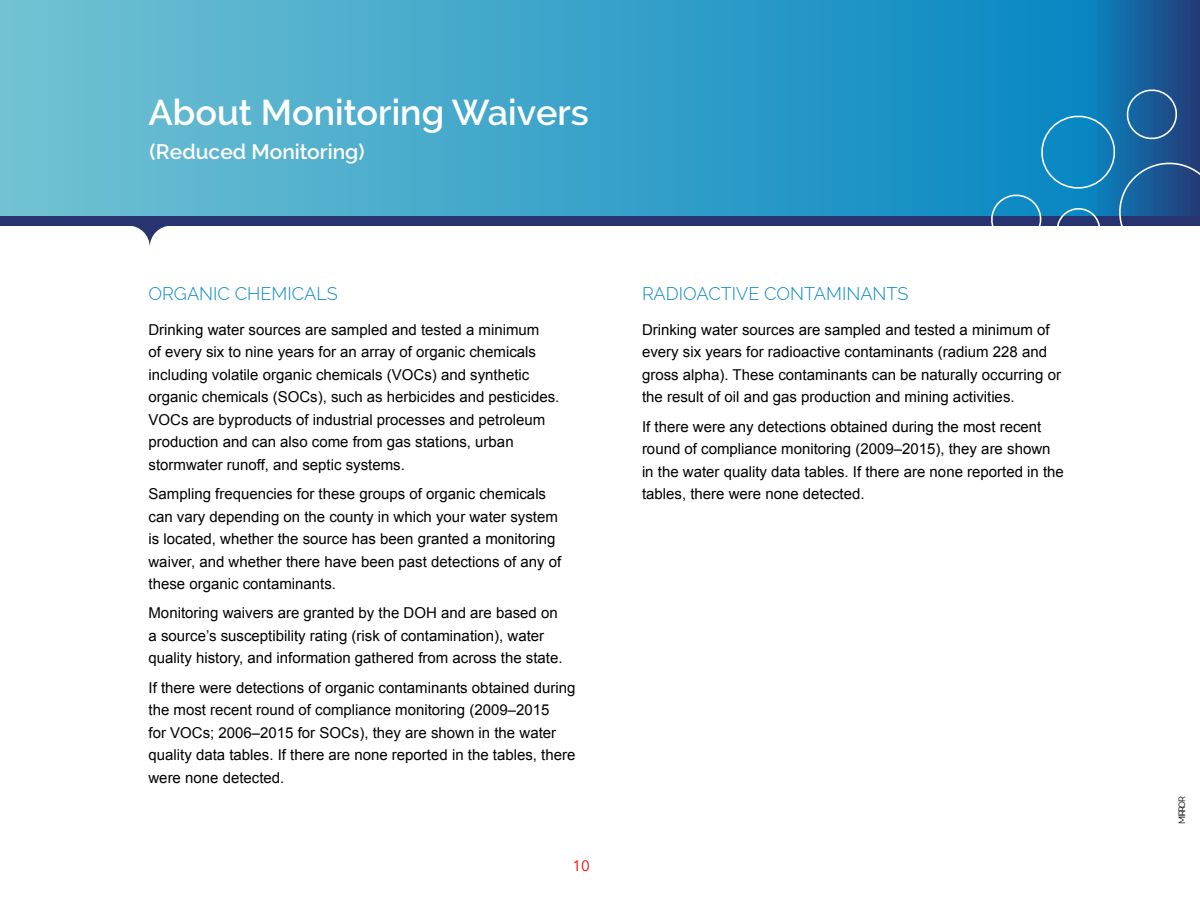
<style>
.page{position:relative;width:1200px;height:900px;background:#fff}
.page>*{position:absolute;margin:0;border:0;box-sizing:border-box;transform-origin:0 0}
.t1{font:600 36px "Raleway";color:#fff}
.t2{font:600 21px "Raleway";color:#fff}
.t3{font:300 18px "Raleway";color:#0887c3}
.t4{font:15px/22.5px "Arial";color:#000}
.t5{font:15px "Avenir Next LT Com";color:#f00}
.t6{font:9px "Raleway";letter-spacing:-.17em;color:#000}
</style>
<div class="page">
<div style="left:0;top:0;width:1200px;height:219px;background:linear-gradient(to right,#6fc8d9,#0474b4)"></div>
<div style="left:0;top:216px;width:1200px;height:10px;background:#273470"></div>
<svg style="left:132px;top:226px;width:36px;height:21px"></svg>
<svg style="left:941px;top:88px;width:259px;height:138px;background:#1a77af"></svg>
<h1 class="t1" style="left:148px;top:92px;width:442px">About Monitoring Waivers</h1>
<h2 class="t2" style="left:150px;top:139px;width:216px">(Reduced Monitoring)</h2>
<p class="t3" style="left:148px;top:284px;width:191px">ORGANIC CHEMICALS</p>
<p class="t4" style="left:148px;top:319px;width:412px">Drinking water sources are sampled and tested a minimum<br>of every six to nine years for an array of organic chemicals including volatile organic chemicals (VOCs) and synthetic organic chemicals (SOCs), such as herbicides and pesticides.<br>VOCs are byproducts of industrial processes and petroleum production and can also come from gas stations, urban stormwater runoff, and septic systems.</p>
<p class="t4" style="left:148px;top:483px;width:414px">Sampling frequencies for these groups of organic chemicals can vary depending on the county in which your water system is located, whether the source has been granted a monitoring waiver, and whether there have been past detections of any of these organic contaminants.</p>
<p class="t4" style="left:148px;top:602px;width:416px">Monitoring waivers are granted by the DOH and are based on a source’s susceptibility rating (risk of contamination), water quality history, and information gathered from across the state.</p>
<p class="t4" style="left:148px;top:676px;width:428px">If there were detections of organic contaminants obtained during the most recent round of compliance monitoring (2009–2015<br>for VOCs; 2006–2015 for SOCs), they are shown in the water quality data tables. If there are none reported in the tables, there were none detected.</p>
<p class="t5" style="left:573px;top:857px;width:19px">10</p>
<p class="t3" style="left:642px;top:284px;width:268px">RADIOACTIVE CONTAMINANTS</p>
<p class="t4" style="left:642px;top:319px;width:421px">Drinking water sources are sampled and tested a minimum of every six years for radioactive contaminants (radium 228 and gross alpha). These contaminants can be naturally occurring or the result of oil and gas production and mining activities.</p>
<p class="t4" style="left:642px;top:415px;width:423px">If there were any detections obtained during the most recent round of compliance monitoring (2009–2015), they are shown in the water quality data tables. If there are none reported in the tables, there were none detected.</p>
<p class="t6" style="left:1177px;top:824px;width:28px;rotate:-90deg">MIRROR</p>
</div>
